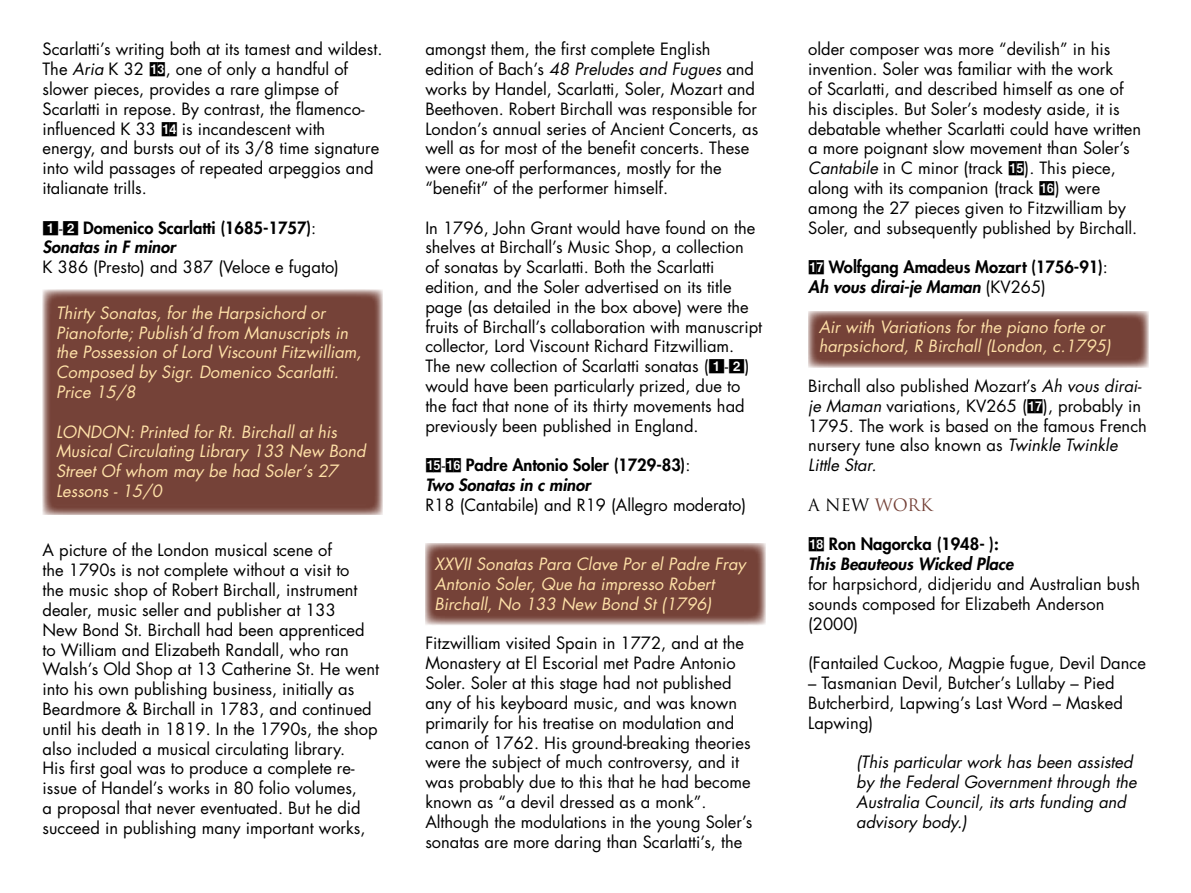
<style>
.page{position:relative;width:1191px;height:893px;background:#fff}
.page>*{position:absolute;margin:0;border:0;box-sizing:border-box;transform-origin:0 0}
.t1{font:16.5px/19.8px "Futura";color:#000}
.t2{font:italic 16.5px/19.8px "Futura";color:#ffe1a8}
.t3{font:800 16.5px/19.8px "Futura";color:#000}
.t4{font:italic 16.5px/19.8px "Futura";color:#000}
.t5{font:italic 800 16.5px/19.8px "Futura";color:#000}
.t6{font:16.5px "Helios S Si";color:#000}
.s1{font-style:italic}
.s2{font-family:"Format Pi One S Si"}
.s3{font-family:"Format Pi One S Si";font-weight:400}
.s4{font-weight:400}
.s5{color:#744137}
.s6{font-family:"Format Pi One S Si";font-weight:400;font-style:normal}
.s7{font-style:normal}
</style>
<div class="page">
<div style="left:43px;top:290px;width:340px;height:225px;background:#754238"></div>
<svg style="left:425px;top:543px;width:340px;height:82px;background:#805147"></svg>
<svg style="left:808px;top:311px;width:340px;height:57px;background:#83554c"></svg>
<p class="t1" style="left:43px;top:39px;width:341px">Scarlatti’s writing both at its tamest and wildest.<br>The <span class="s1">Aria</span> K 32 <span class="s2">qd</span>, one of only a handful of slower pieces, provides a rare glimpse of Scarlatti in repose. By contrast, the flamenco&shy;influenced K 33 <span class="s2">qf</span> is incandescent with<br>energy, and bursts out of its 3/8 time signature into wild passages of repeated arpeggios and italianate trills.</p>
<p class="t3" style="left:43px;top:217px;width:275px"><span class="s3">1</span><span class="s4">-</span><span class="s3">2</span> Domenico Scarlatti (1685-1757)<span class="s4">:<br></span><span class="s1">Sonatas in F minor</span></p>
<p class="t1" style="left:43px;top:257px;width:298px">K 386 (Presto) and 387 (Veloce e fugato)</p>
<p class="t2" style="left:56px;top:303px;width:307px">Thirty Sonatas, for the Harpsichord or Pianoforte; Publish’d from Manuscripts in the Possession of Lord Viscount Fitzwilliam, Composed by Sigr. Domenico Scarlatti.<br>Price 15/8</p>
<p class="t2" style="left:56px;top:421px;width:311px">LONDON: Printed for Rt. Birchall at his<br>Musical Circulating Library 133 New Bond<br>Street Of whom may be had Soler’s 27<br>Lessons - 15/0</p>
<p class="t1" style="left:43px;top:540px;width:338px">A picture of the London musical scene of<br>the 1790s is not complete without a visit to<br>the music shop of Robert Birchall, instrument dealer, music seller and publisher at 133<br>New Bond St. Birchall had been apprenticed to William and Elizabeth Randall, who ran Walsh’s Old Shop at 13 Catherine St. He went into his own publishing business, initially as Beardmore &amp; Birchall in 1783, and continued until his death in 1819. In the 1790s, the shop also included a musical circulating library.<br>His first goal was to produce a complete re&shy;issue of Handel’s works in 80 folio volumes,<br>a proposal that never eventuated. But he did succeed in publishing many important works,</p>
<p class="t1" style="left:425px;top:39px;width:334px">amongst them, the first complete English edition of Bach’s <span class="s1">48 Preludes and Fugues</span> and works by Handel, Scarlatti, Soler, Mozart and Beethoven. Robert Birchall was responsible for London’s annual series of Ancient Concerts, as well as for most of the benefit concerts. These were one-off performances, mostly for the “benefit” of the performer himself.</p>
<p class="t1" style="left:425px;top:217px;width:338px">In 1796, John Grant would have found on the shelves at Birchall’s Music Shop, a collection<br>of sonatas by Scarlatti. Both the Scarlatti edition, and the Soler advertised on its title page (as detailed in the box above) were the fruits of Birchall’s collaboration with manuscript collector, Lord Viscount Richard Fitzwilliam.<br>The new collection of Scarlatti sonatas (<span class="s2">1</span>-<span class="s2">2</span>) would have been particularly prized, due to the fact that none of its thirty movements had previously been published in England.</p>
<p class="t3" style="left:425px;top:455px;width:266px"><span class="s3">qg</span><span class="s4">-</span><span class="s3">qh</span> Padre Antonio Soler (1729-83)<span class="s4">:<br></span><span class="s1">Two Sonatas in c minor</span></p>
<p class="t1" style="left:425px;top:495px;width:322px">R18 (Cantabile) and R19 (Allegro moderato)</p>
<p class="t2" style="left:434px;top:554px;width:313px">XXVII Sonatas Para Clave Por el Padre Fray<br>Antonio Soler, Que ha impresso Robert<br>Birchall, No 133 New Bond St (1796)</p>
<p class="t1" style="left:425px;top:633px;width:329px">Fitzwilliam visited Spain in 1772, and at the Monastery at El Escorial met Padre Antonio Soler. Soler at this stage had not published any of his keyboard music, and was known primarily for his treatise on modulation and canon of 1762. His ground-breaking theories were the subject of much controversy, and it was probably due to this that he had become known as “a devil dressed as a monk”.<br>Although the modulations in the young Soler’s sonatas are more daring than Scarlatti’s, the</p>
<p class="t1" style="left:808px;top:39px;width:334px">older composer was more “devilish” in his invention. Soler was familiar with the work<br>of Scarlatti, and described himself as one of his disciples. But Soler’s modesty aside, it is debatable whether Scarlatti could have written a more poignant slow movement than Soler’s <span class="s1">Cantabile</span> in C minor (track <span class="s2">qg</span>). This piece, along with its companion (track <span class="s2">qh</span>) were among the 27 pieces given to Fitzwilliam by Soler, and subsequently published by Birchall.</p>
<p class="t3" style="left:808px;top:257px;width:301px"><span class="s3">qj</span> Wolfgang Amadeus Mozart (1756-91)<span class="s4">:<br></span><span class="s1">Ah vous dirai-je Maman</span> <span class="s4">(KV265)</span></p>
<p class="t2" style="left:818px;top:316px;width:294px">Air with Variations for the piano forte or harpsichord, R Birchall (London, c.1795)</p>
<p class="t1" style="left:808px;top:376px;width:340px">Birchall also published Mozart’s <span class="s1">Ah vous dirai&shy;je Maman</span> variations, KV265 (<span class="s2">qj</span>), probably in 1795. The work is based on the famous French nursery tune also known as <span class="s1">Twinkle Twinkle Little Star.</span></p>
<p class="t6" style="left:808px;top:495px;width:126px">a NEW <span class="s5">WORK</span></p>
<p class="t5" style="left:808px;top:534px;width:207px"><span class="s6">qk</span> <span class="s7">Ron Nagorcka (1948- ):<br></span>This Beauteous Wicked Place</p>
<p class="t1" style="left:808px;top:574px;width:333px">for harpsichord, didjeridu and Australian bush sounds composed for Elizabeth Anderson (2000)</p>
<p class="t1" style="left:808px;top:653px;width:339px">(Fantailed Cuckoo, Magpie fugue, Devil Dance</p>
<p class="t1" style="left:808px;top:673px;width:316px">– Tasmanian Devil, Butcher’s Lullaby – Pied<br>Butcherbird, Lapwing’s Last Word – Masked<br>Lapwing)</p>
<p class="t4" style="left:856px;top:752px;width:282px">(This particular work has been assisted by the Federal Government through the Australia Council, its arts funding and advisory body.)</p>
</div>
